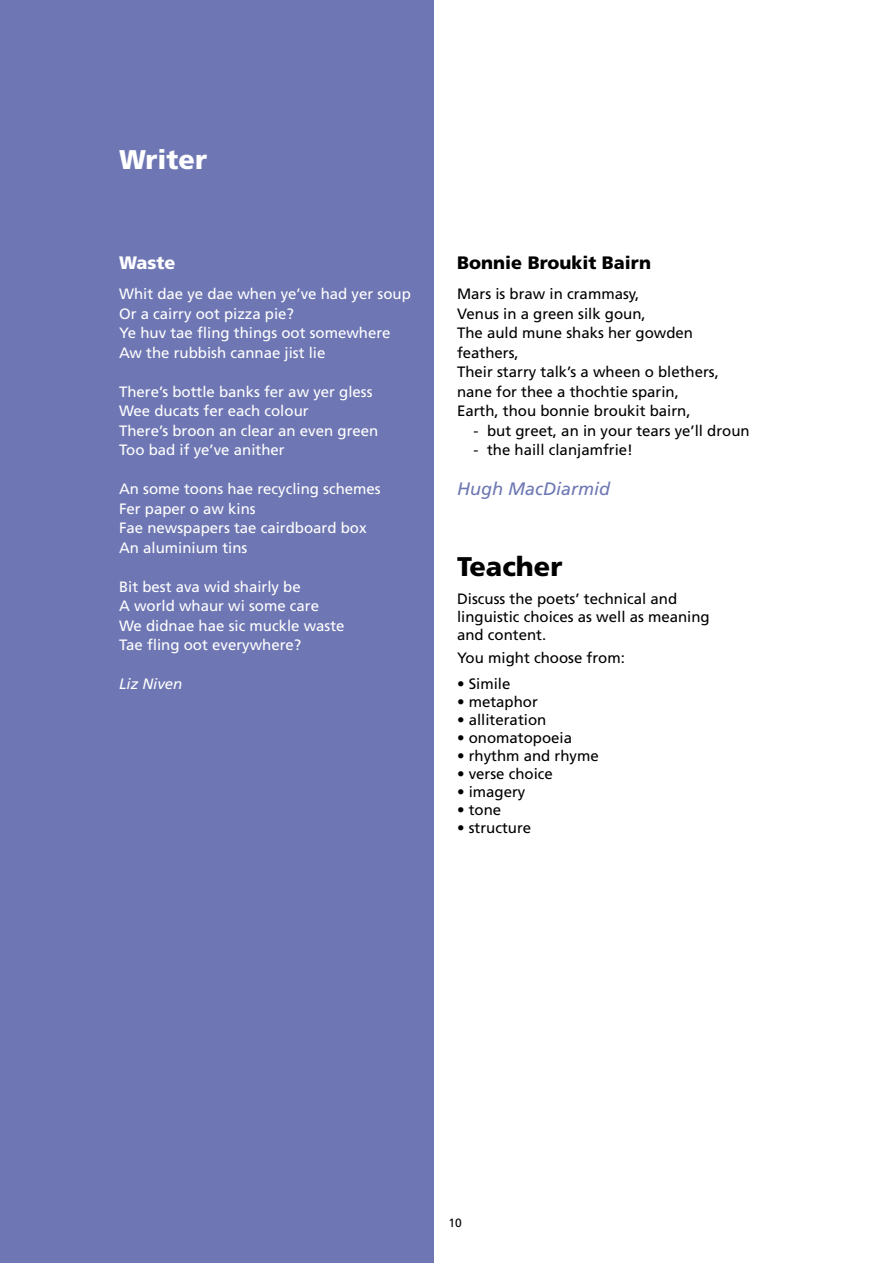
<style>
.page{position:relative;width:893px;height:1263px;background:#fff}
.page>*{position:absolute;margin:0;border:0;box-sizing:border-box;transform-origin:0 0}
.t1{font:900 27px "Frutiger";color:#000}
.t2{font:900 27px "Frutiger";color:#fff}
.t3{font:900 18px "Frutiger";color:#000}
.t4{font:italic 18px "Frutiger";color:#6e78b4}
.t5{font:900 18px "Frutiger";color:#fff}
.t6{font:15px/19.5px "Frutiger";color:#000}
.t7{font:15px/19.5px "Frutiger";color:#fff}
.t8{font:italic 15px "Frutiger";color:#fff}
.t9{font:12px "Frutiger";color:#000}
</style>
<div class="page">
<div style="left:0;top:0;width:434px;height:1263px;background:#6e77b3"></div>
<h1 class="t2" style="left:119px;top:143px;width:89px">Writer</h1>
<p class="t5" style="left:119px;top:252px;width:58px">Waste</p>
<p class="t7" style="left:119px;top:284px;width:293px">Whit dae ye dae when ye’ve had yer soup<br>Or a cairry oot pizza pie?<br>Ye huv tae fling things oot somewhere<br>Aw the rubbish cannae jist lie</p>
<p class="t7" style="left:119px;top:382px;width:261px">There’s bottle banks fer aw yer gless<br>Wee ducats fer each colour<br>There’s broon an clear an even green<br>Too bad if ye’ve anither</p>
<p class="t7" style="left:119px;top:479px;width:263px">An some toons hae recycling schemes<br>Fer paper o aw kins<br>Fae newspapers tae cairdboard box<br>An aluminium tins</p>
<p class="t7" style="left:119px;top:577px;width:227px">Bit best ava wid shairly be<br>A world whaur wi some care<br>We didnae hae sic muckle waste<br>Tae fling oot everywhere?</p>
<p class="t8" style="left:119px;top:675px;width:65px">Liz Niven</p>
<p class="t3" style="left:457px;top:252px;width:196px">Bonnie Broukit Bairn</p>
<p class="t6" style="left:457px;top:284px;width:263px">Mars is braw in crammasy,<br>Venus in a green silk goun,<br>The auld mune shaks her gowden feathers,<br>Their starry talk’s a wheen o blethers, nane for thee a thochtie sparin,<br>Earth, thou bonnie broukit bairn,</p>
<p class="t6" style="left:474px;top:421px;width:278px">- but greet, an in your tears ye’ll droun</p>
<p class="t6" style="left:474px;top:440px;width:161px">- the haill clanjamfrie!</p>
<p class="t4" style="left:457px;top:478px;width:154px">Hugh MacDiarmid</p>
<h1 class="t1" style="left:457px;top:550px;width:107px">Teacher</h1>
<p class="t6" style="left:457px;top:590px;width:254px;line-height:18px">Discuss the poets’ technical and linguistic choices as well as meaning and content.</p>
<p class="t6" style="left:457px;top:647px;width:169px">You might choose from:</p>
<p class="t6" style="left:457px;top:674px;width:55px">• Simile</p>
<p class="t6" style="left:457px;top:692px;width:82px">• metaphor</p>
<p class="t6" style="left:457px;top:710px;width:91px">• alliteration</p>
<p class="t6" style="left:457px;top:728px;width:117px">• onomatopoeia</p>
<p class="t6" style="left:457px;top:746px;width:143px">• rhythm and rhyme</p>
<p class="t6" style="left:457px;top:764px;width:97px">• verse choice</p>
<p class="t6" style="left:457px;top:782px;width:70px">• imagery</p>
<p class="t6" style="left:457px;top:800px;width:46px">• tone</p>
<p class="t6" style="left:457px;top:818px;width:76px">• structure</p>
<p class="t9" style="left:449px;top:1215px;width:15px">10</p>
</div>
